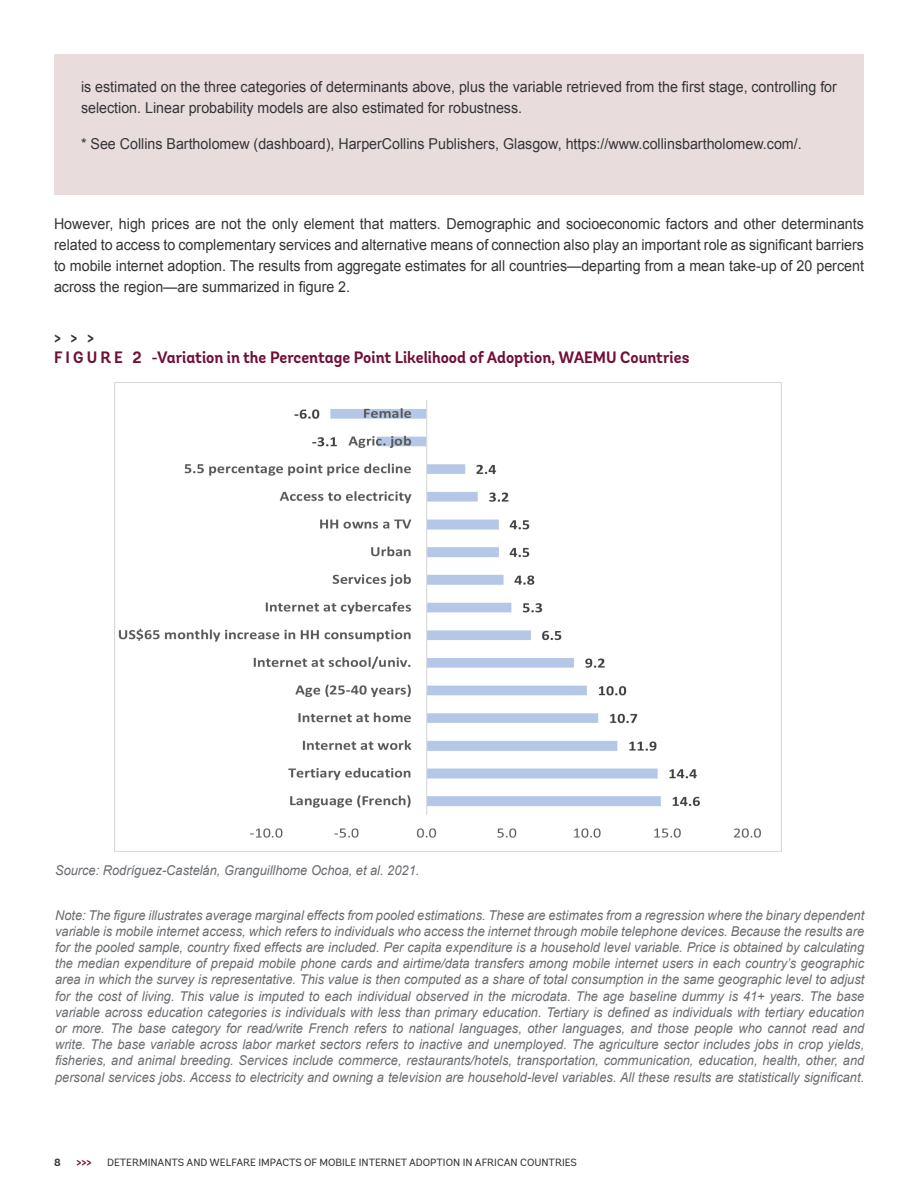
<style>
.page{position:relative;width:918px;height:1188px;background:#fff}
.page>*{position:absolute;margin:0;border:0;box-sizing:border-box;transform-origin:0 0}
.figure_title{font:700 16.5px "Andes";color:#720f39;scale:.95 1}
.t1{font:700 16.5px "Andes";color:#343437;scale:.95 1}
.body{font:15px/21px "Arial";color:#343437;text-align:justify;scale:.95 1}
.bullet_-_level_1{font:15px/21px "Arial";color:#343437;scale:.95 1}
.source{font:italic 13.5px/16.2px "Arial";color:#696c70;text-align:justify;scale:.95 1}
.t2{font:700 12px "Andes";color:#720f39;scale:.95 1}
.t3{font:10.5px "Andes";color:#343437}
.t4{font:700 10.5px "Andes";color:#343437}
</style>
<div class="page">
<div style="left:54px;top:54px;width:810px;height:140px;background:#e9dcdd"></div>
<img style="left:114px;top:383px;width:668px;height:469px">
<p class="bullet_-_level_1" style="left:81px;top:76px;width:797px">is estimated on the three categories of determinants above, plus the variable retrieved from the first stage, controlling for selection. Linear probability models are also estimated for robustness.</p>
<p class="bullet_-_level_1" style="left:81px;top:133px;width:760px">* See Collins Bartholomew (dashboard), HarperCollins Publishers, Glasgow, https://www.collinsbartholomew.com/.</p>
<p class="body" style="left:54px;top:213px;width:854px">However, high prices are not the only element that matters. Demographic and socioeconomic factors and other determinants related to access to complementary services and alternative means of connection also play an important role as significant barriers to mobile internet adoption. The results from aggregate estimates for all countries—departing from a mean take-up of 20 percent across the region—are summarized in figure 2.</p>
<p class="t1" style="left:54px;top:327px;width:43px">&gt; &gt; &gt;</p>
<p class="figure_title" style="left:54px;top:347px;width:670px">F I G U R E 2 -Variation in the Percentage Point Likelihood of Adoption, WAEMU Countries</p>
<p class="source" style="left:55px;top:862px;width:385px">Source: Rodríguez-Castelán, Granguillhome Ochoa, et al. 2021.</p>
<p class="source" style="left:55px;top:907px;width:853px">Note: The figure illustrates average marginal effects from pooled estimations. These are estimates from a regression where the binary dependent variable is mobile internet access, which refers to individuals who access the internet through mobile telephone devices. Because the results are for the pooled sample, country fixed effects are included. Per capita expenditure is a household level variable. Price is obtained by calculating the median expenditure of prepaid mobile phone cards and airtime/data transfers among mobile internet users in each country’s geographic area in which the survey is representative. This value is then computed as a share of total consumption in the same geographic level to adjust for the cost of living. This value is imputed to each individual observed in the microdata. The age baseline dummy is 41+ years. The base variable across education categories is individuals with less than primary education. Tertiary is defined as individuals with tertiary education or more. The base category for read/write French refers to national languages, other languages, and those people who cannot read and write. The base variable across labor market sectors refers to inactive and unemployed. The agriculture sector includes jobs in crop yields, fisheries, and animal breeding. Services include commerce, restaurants/hotels, transportation, communication, education, health, other, and personal services jobs. Access to electricity and owning a television are household-level variables. All these results are statistically significant.</p>
<p class="t4" style="left:54px;top:1156px;width:8px">8</p>
<p class="t2" style="left:77px;top:1154px;width:17px">&gt;&gt;&gt;</p>
<p class="t3" style="left:107px;top:1156px;width:471px">DETERMINANTS AND WELFARE IMPACTS OF MOBILE INTERNET ADOPTION IN AFRICAN COUNTRIES</p>
</div>
